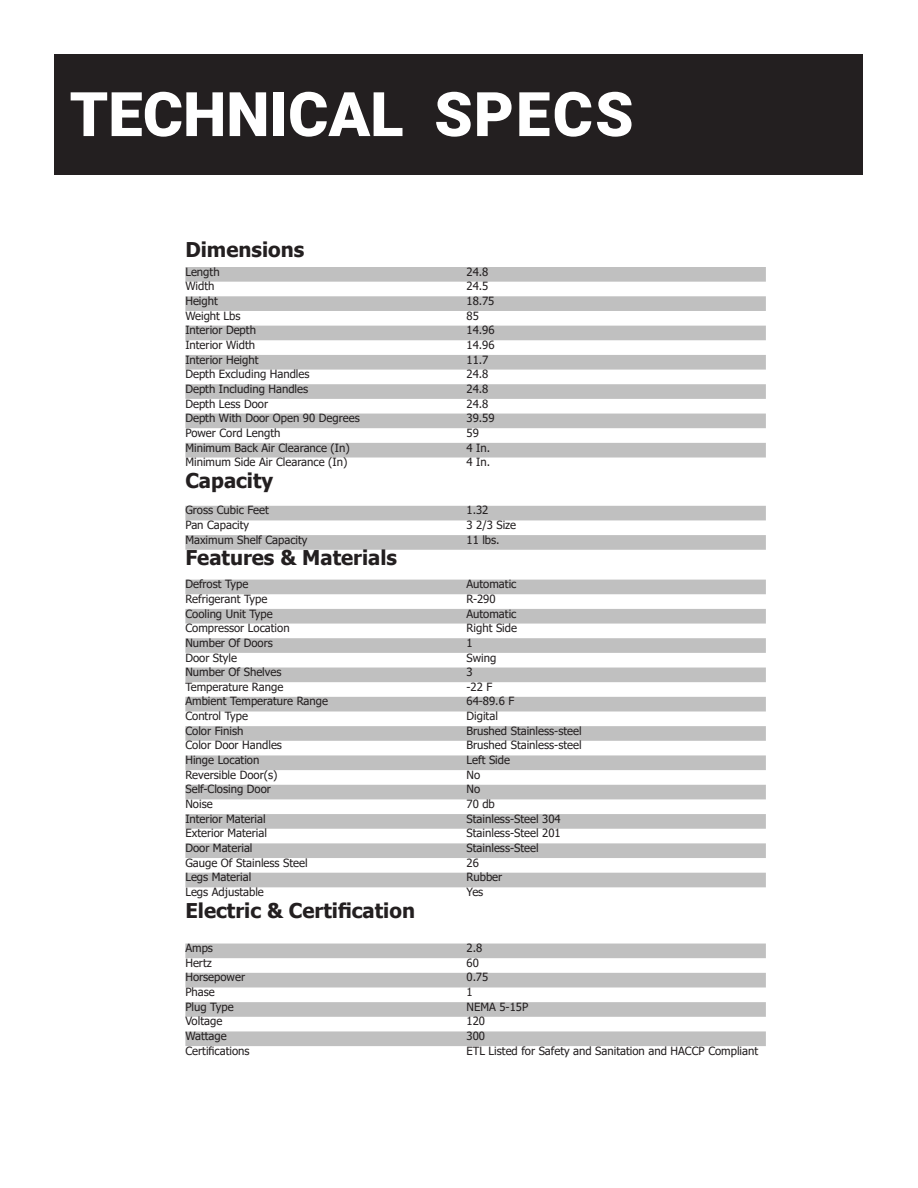
<style>
.page{position:relative;width:918px;height:1188px;background:#fff}
.page>*{position:absolute;margin:0;border:0;box-sizing:border-box;transform-origin:0 0}
.t1{font:900 61.5px "Roboto";color:#fff}
.t2{font:700 20.4px "Tahoma";color:#231f20}
.t3{font:11.25px "Tahoma";color:#231f20}
</style>
<div class="page">
<div style="left:54px;top:54px;width:808px;height:121px;background:#231f20"></div>
<svg style="left:185px;top:267px;width:581px;height:779px"></svg>
<p class="t1" style="left:70px;top:71px;width:566px">TECHNICAL SPECS</p>
<p class="t2" style="left:185px;top:235px;width:120px">Dimensions</p>
<p class="t3" style="left:185px;top:264px;width:36px">Length</p>
<p class="t3" style="left:467px;top:264px;width:23px">24.8</p>
<p class="t3" style="left:185px;top:279px;width:31px">Width</p>
<p class="t3" style="left:467px;top:279px;width:23px">24.5</p>
<p class="t3" style="left:185px;top:293px;width:34px">Height</p>
<p class="t3" style="left:467px;top:293px;width:29px">18.75</p>
<p class="t3" style="left:185px;top:308px;width:57px">Weight Lbs</p>
<p class="t3" style="left:467px;top:308px;width:14px">85</p>
<p class="t3" style="left:185px;top:323px;width:72px">Interior Depth</p>
<p class="t3" style="left:467px;top:323px;width:30px">14.96</p>
<p class="t3" style="left:185px;top:337px;width:71px">Interior Width</p>
<p class="t3" style="left:467px;top:337px;width:30px">14.96</p>
<p class="t3" style="left:185px;top:352px;width:75px">Interior Height</p>
<p class="t3" style="left:467px;top:352px;width:23px">11.7</p>
<p class="t3" style="left:185px;top:367px;width:126px">Depth Excluding Handles</p>
<p class="t3" style="left:467px;top:367px;width:23px">24.8</p>
<p class="t3" style="left:185px;top:381px;width:124px">Depth Including Handles</p>
<p class="t3" style="left:467px;top:381px;width:23px">24.8</p>
<p class="t3" style="left:185px;top:396px;width:84px">Depth Less Door</p>
<p class="t3" style="left:467px;top:396px;width:23px">24.8</p>
<p class="t3" style="left:185px;top:411px;width:176px">Depth With Door Open 90 Degrees</p>
<p class="t3" style="left:467px;top:411px;width:30px">39.59</p>
<p class="t3" style="left:185px;top:425px;width:97px">Power Cord Length</p>
<p class="t3" style="left:467px;top:425px;width:14px">59</p>
<p class="t3" style="left:185px;top:440px;width:166px">Minimum Back Air Clearance (In)</p>
<p class="t3" style="left:467px;top:440px;width:25px">4 In.</p>
<p class="t3" style="left:185px;top:455px;width:163px">Minimum Side Air Clearance (In)</p>
<p class="t3" style="left:467px;top:455px;width:25px">4 In.</p>
<p class="t2" style="left:185px;top:466px;width:89px">Capacity</p>
<p class="t3" style="left:185px;top:503px;width:85px">Gross Cubic Feet</p>
<p class="t3" style="left:467px;top:503px;width:23px">1.32</p>
<p class="t3" style="left:185px;top:517px;width:65px">Pan Capacity</p>
<p class="t3" style="left:467px;top:517px;width:51px">3 2/3 Size</p>
<p class="t3" style="left:185px;top:532px;width:124px">Maximum Shelf Capacity</p>
<p class="t3" style="left:467px;top:532px;width:35px">11 lbs.</p>
<p class="t2" style="left:185px;top:544px;width:213px">Features &amp; Materials</p>
<p class="t3" style="left:185px;top:577px;width:65px">Defrost Type</p>
<p class="t3" style="left:467px;top:577px;width:51px">Automatic</p>
<p class="t3" style="left:185px;top:591px;width:84px">Refrigerant Type</p>
<p class="t3" style="left:467px;top:591px;width:31px">R-290</p>
<p class="t3" style="left:185px;top:606px;width:89px">Cooling Unit Type</p>
<p class="t3" style="left:467px;top:606px;width:51px">Automatic</p>
<p class="t3" style="left:185px;top:621px;width:106px">Compressor Location</p>
<p class="t3" style="left:467px;top:621px;width:52px">Right Side</p>
<p class="t3" style="left:185px;top:635px;width:89px">Number Of Doors</p>
<p class="t3" style="left:467px;top:635px;width:8px">1</p>
<p class="t3" style="left:185px;top:650px;width:53px">Door Style</p>
<p class="t3" style="left:467px;top:650px;width:31px">Swing</p>
<p class="t3" style="left:185px;top:665px;width:98px">Number Of Shelves</p>
<p class="t3" style="left:467px;top:665px;width:8px">3</p>
<p class="t3" style="left:185px;top:679px;width:99px">Temperature Range</p>
<p class="t3" style="left:467px;top:679px;width:27px">-22 F</p>
<p class="t3" style="left:185px;top:694px;width:144px">Ambient Temperature Range</p>
<p class="t3" style="left:467px;top:694px;width:49px">64-89.6 F</p>
<p class="t3" style="left:185px;top:709px;width:64px">Control Type</p>
<p class="t3" style="left:467px;top:709px;width:33px">Digital</p>
<p class="t3" style="left:185px;top:723px;width:60px">Color Finish</p>
<p class="t3" style="left:467px;top:723px;width:117px">Brushed Stainless-steel</p>
<p class="t3" style="left:185px;top:738px;width:98px">Color Door Handles</p>
<p class="t3" style="left:467px;top:738px;width:117px">Brushed Stainless-steel</p>
<p class="t3" style="left:185px;top:752px;width:76px">Hinge Location</p>
<p class="t3" style="left:467px;top:752px;width:45px">Left Side</p>
<p class="t3" style="left:185px;top:767px;width:94px">Reversible Door(s)</p>
<p class="t3" style="left:467px;top:767px;width:15px">No</p>
<p class="t3" style="left:185px;top:782px;width:87px">Self-Closing Door</p>
<p class="t3" style="left:467px;top:782px;width:15px">No</p>
<p class="t3" style="left:185px;top:796px;width:29px">Noise</p>
<p class="t3" style="left:467px;top:796px;width:30px">70 db</p>
<p class="t3" style="left:185px;top:811px;width:82px">Interior Material</p>
<p class="t3" style="left:467px;top:811px;width:96px">Stainless-Steel 304</p>
<p class="t3" style="left:185px;top:826px;width:83px">Exterior Material</p>
<p class="t3" style="left:467px;top:826px;width:96px">Stainless-Steel 201</p>
<p class="t3" style="left:185px;top:840px;width:69px">Door Material</p>
<p class="t3" style="left:467px;top:840px;width:74px">Stainless-Steel</p>
<p class="t3" style="left:185px;top:855px;width:124px">Gauge Of Stainless Steel</p>
<p class="t3" style="left:467px;top:855px;width:14px">26</p>
<p class="t3" style="left:185px;top:870px;width:68px">Legs Material</p>
<p class="t3" style="left:467px;top:870px;width:37px">Rubber</p>
<p class="t3" style="left:185px;top:884px;width:80px">Legs Adjustable</p>
<p class="t3" style="left:467px;top:884px;width:18px">Yes</p>
<p class="t2" style="left:185px;top:896px;width:231px">Electric &amp; Certification</p>
<p class="t3" style="left:185px;top:941px;width:29px">Amps</p>
<p class="t3" style="left:467px;top:941px;width:17px">2.8</p>
<p class="t3" style="left:185px;top:955px;width:28px">Hertz</p>
<p class="t3" style="left:467px;top:955px;width:14px">60</p>
<p class="t3" style="left:185px;top:970px;width:61px">Horsepower</p>
<p class="t3" style="left:467px;top:970px;width:23px">0.75</p>
<p class="t3" style="left:185px;top:985px;width:31px">Phase</p>
<p class="t3" style="left:467px;top:985px;width:8px">1</p>
<p class="t3" style="left:185px;top:999px;width:50px">Plug Type</p>
<p class="t3" style="left:467px;top:999px;width:63px">NEMA 5-15P</p>
<p class="t3" style="left:185px;top:1014px;width:38px">Voltage</p>
<p class="t3" style="left:467px;top:1014px;width:20px">120</p>
<p class="t3" style="left:185px;top:1028px;width:43px">Wattage</p>
<p class="t3" style="left:467px;top:1028px;width:20px">300</p>
<p class="t3" style="left:185px;top:1043px;width:66px">Certifications</p>
<p class="t3" style="left:467px;top:1043px;width:293px">ETL Listed for Safety and Sanitation and HACCP Compliant</p>
</div>
